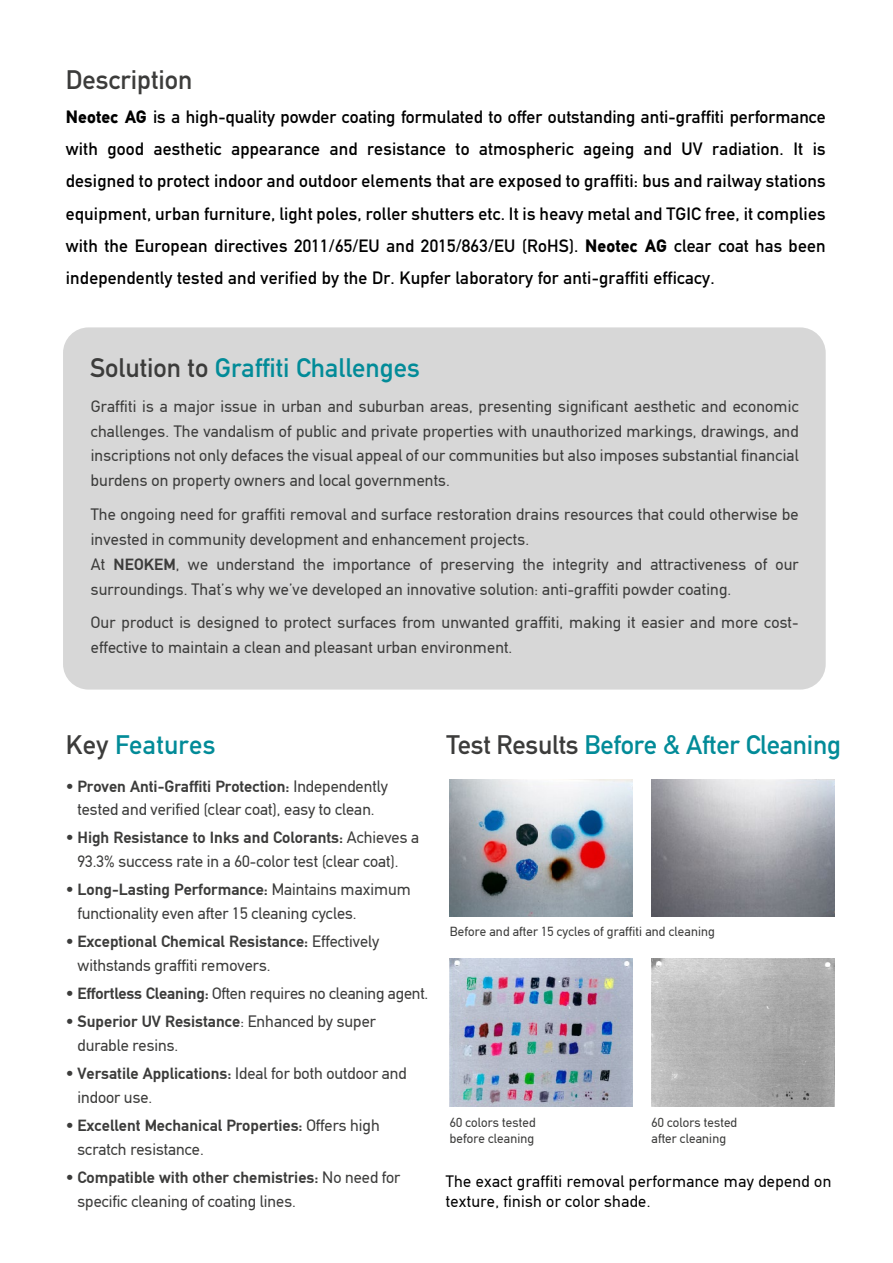
<style>
.page{position:relative;width:893px;height:1263px;background:#fff}
.page>*{position:absolute;margin:0;border:0;box-sizing:border-box;transform-origin:0 0}
.t1{font:500 27px "PF Din Text";color:#028b98}
.t2{font:500 27px "PF Din Text";color:#3c3c3b}
.t3{font:500 18px/32.2px "PF Din Text";letter-spacing:.01em;color:#000;text-align:justify}
.t4{font:16.5px/24.9px "PF Din Text";letter-spacing:.01em;color:#3c3c3b}
.t5{font:16.5px/19.5px "PF Din Text";letter-spacing:.02em;color:#000}
.t6{font:700 16.5px/23.9px "PF Din Text";color:#3c3c3b}
.t7{font:16.5px "PF Din Text";letter-spacing:-.01em;color:#3c3c3b}
.t8{font:13.2px/15.8px "PF Din Text";letter-spacing:.01em;color:#3c3c3b}
.s1{font-weight:900}
.s2{color:#3c3c3b}
.s3{font-weight:700}
.s4{font-weight:400}
</style>
<div class="page">
<div style="left:63px;top:327px;width:763px;height:363px;background:#d7d7d7;border-radius:26px"></div>
<img style="left:450px;top:958px;width:182px;height:148px">
<img style="left:651px;top:958px;width:183px;height:148px">
<img style="left:450px;top:779px;width:182px;height:138px">
<img style="left:651px;top:779px;width:184px;height:138px">
<h1 class="t2" style="left:66px;top:64px;width:128px">Description</h1>
<p class="t3" style="left:66px;top:101px;width:761px"><span class="s1">Neotec AG</span> is a high-quality powder coating formulated to offer outstanding anti-graffiti performance with good aesthetic appearance and resistance to atmospheric ageing and UV radiation. It is designed to protect indoor and outdoor elements that are exposed to graffiti: bus and railway stations equipment, urban furniture, light poles, roller shutters etc. It is heavy metal and TGIC free, it complies with the European directives 2011/65/EU and 2015/863/EU (RoHS). <span class="s1">Neotec AG</span> clear coat has been independently tested and verified by the Dr. Kupfer laboratory for anti-graffiti efficacy.</p>
<h1 class="t1" style="left:90px;top:352px;width:331px"><span class="s2">Solution to</span> Graffiti Challenges</h1>
<p class="t4" style="left:91px;top:393px;width:709px;text-align:justify">Graffiti is a major issue in urban and suburban areas, presenting significant aesthetic and economic challenges. The vandalism of public and private properties with unauthorized markings, drawings, and inscriptions not only defaces the visual appeal of our communities but also imposes substantial financial burdens on property owners and local governments.</p>
<p class="t4" style="left:91px;top:502px;width:709px">The ongoing need for graffiti removal and surface restoration drains resources that could otherwise be invested in community development and enhancement projects.<br>At <span class="s3">NEOKEM</span>, we understand the importance of preserving the integrity and attractiveness of our surroundings. That’s why we’ve developed an innovative solution: anti-graffiti powder coating.</p>
<p class="t4" style="left:91px;top:610px;width:709px">Our product is designed to protect surfaces from unwanted graffiti, making it easier and more cost&shy;effective to maintain a clean and pleasant urban environment.</p>
<h1 class="t1" style="left:66px;top:729px;width:151px"><span class="s2">Key</span> Features</h1>
<h1 class="t1" style="left:446px;top:729px;width:396px"><span class="s2">Test Results</span> Before &amp; After Cleaning</h1>
<p class="t4" style="left:66px;top:774px;width:324px;line-height:23.9px;text-align:center">• <span class="s3">Proven Anti-Graffiti Protection:</span> Independently tested and verified (clear coat), easy to clean.</p>
<p class="t4" style="left:66px;top:826px;width:355px;line-height:23.9px;text-align:center">• <span class="s3">High Resistance to Inks and Colorants:</span> Achieves a<br>93.3% success rate in a 60-color test (clear coat).</p>
<p class="t4" style="left:77px;top:878px;width:335px;line-height:23.9px;text-indent:-12px">• <span class="s3">Long-Lasting Performance:</span> Maintains maximum functionality even after 15 cleaning cycles.</p>
<p class="t4" style="left:77px;top:930px;width:303px;line-height:23.9px;text-indent:-12px">• <span class="s3">Exceptional Chemical Resistance:</span> Effectively withstands graffiti removers.</p>
<p class="t7" style="left:66px;top:984px;width:364px">• <span class="s3">Effortless Cleaning:</span> Often requires no cleaning agent.</p>
<p class="t4" style="left:77px;top:1010px;width:300px;line-height:23.9px;text-indent:-12px">• <span class="s3">Superior UV Resistance</span>: Enhanced by super durable resins.</p>
<p class="t4" style="left:77px;top:1061px;width:331px;line-height:23.9px;text-indent:-12px">• <span class="s3">Versatile Applications:</span> Ideal for both outdoor and indoor use.</p>
<p class="t6" style="left:77px;top:1113px;width:304px;text-indent:-12px"><span class="s4">•</span> Excellent Mechanical Properties: <span class="s4">Offers high scratch resistance.</span></p>
<p class="t4" style="left:77px;top:1165px;width:324px;line-height:23.9px;text-indent:-12px">• <span class="s3">Compatible with other chemistries:</span> No need for specific cleaning of coating lines.</p>
<p class="t8" style="left:450px;top:924px;width:266px">Before and after 15 cycles of graffiti and cleaning</p>
<p class="t8" style="left:450px;top:1115px;width:87px">60 colors tested before cleaning</p>
<p class="t8" style="left:651px;top:1115px;width:87px">60 colors tested after cleaning</p>
<p class="t5" style="left:446px;top:1172px;width:387px">The exact graffiti removal performance may depend on texture, finish or color shade.</p>
</div>
